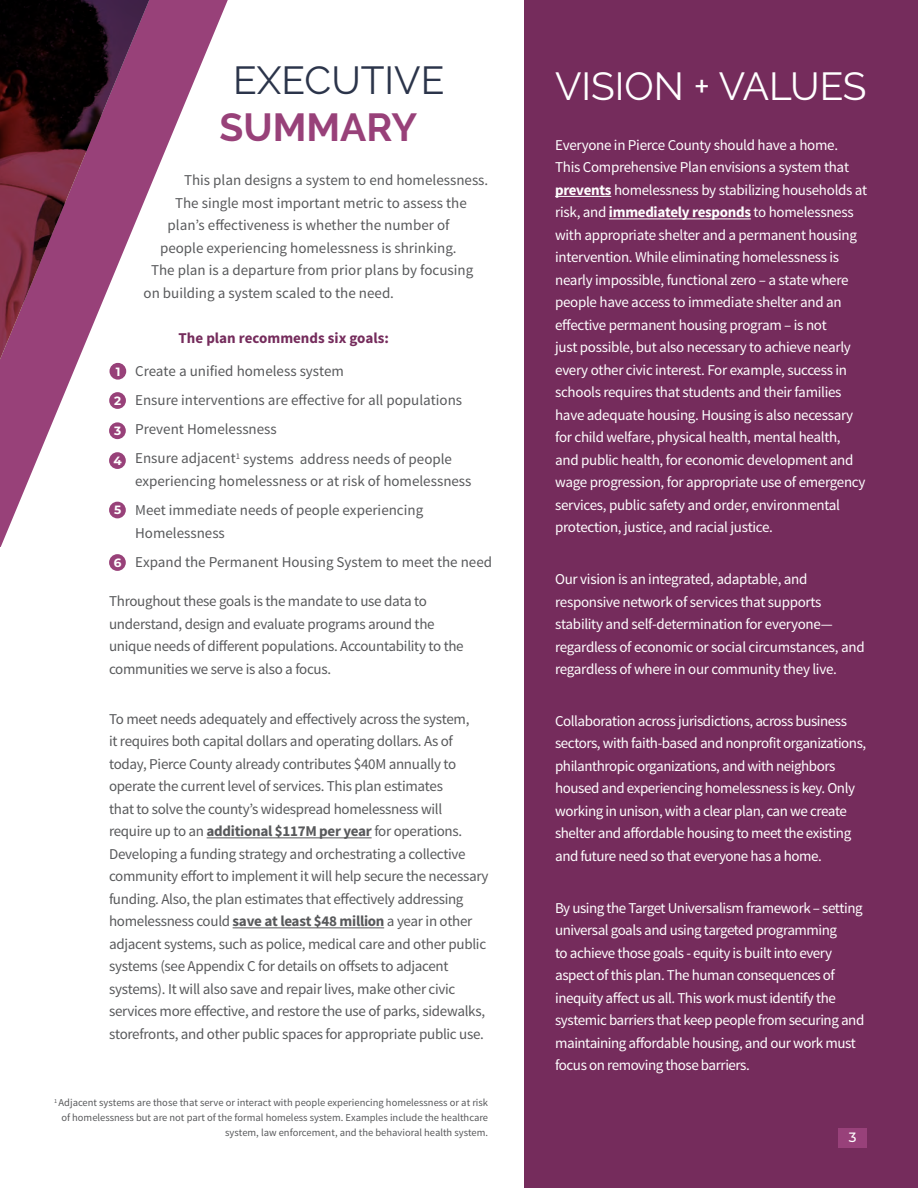
<style>
.page{position:relative;width:918px;height:1188px;background:#fff}
.page>*{position:absolute;margin:0;border:0;box-sizing:border-box;transform-origin:0 0}
.t1{font:39px "Raleway";color:#fff}
.t2{font:39px "Raleway";color:#2b344a}
.t3{font:700 39px "Raleway";color:#984179}
.t4{font:15px/22.5px "Source Sans Pro";letter-spacing:-.02em;color:#fff}
.t5{font:15px/22.5px "Source Sans Pro";letter-spacing:-.02em;color:#58595b}
.t6{font:15px/29.2px "Source Sans Pro";color:#58595b}
.t7{font:700 15px "Source Sans Pro";color:#752c5c}
.t8{font:500 13.5px "Montserrat";color:#fff}
.t9{font:700 12px "Montserrat";color:#fff}
.t10{font:10.5px/15px "Source Sans Pro";color:#58595b;text-align:right}
.s1{font-weight:700}
</style>
<div class="page">
<hr style="left:207px;top:837px;width:165px;height:1px;background:#58595b">
<hr style="left:233px;top:927px;width:151px;height:1px;background:#58595b">
<div style="left:525px;top:0;width:393px;height:1188px;background:#752c5c"></div>
<svg style="left:0;top:0;width:215px;height:571px"></svg>
<hr style="left:555px;top:196px;width:56px;height:1px;background:#fff">
<hr style="left:609px;top:219px;width:142px;height:1px;background:#fff">
<div style="left:110px;top:363px;width:16px;height:17px;background:#984179;border-radius:50%"></div>
<div style="left:109px;top:392px;width:17px;height:17px;background:#984179;border-radius:50%"></div>
<div style="left:109px;top:422px;width:17px;height:17px;background:#984179;border-radius:50%"></div>
<div style="left:109px;top:452px;width:17px;height:17px;background:#984179;border-radius:50%"></div>
<div style="left:109px;top:502px;width:17px;height:16px;background:#984179;border-radius:50%"></div>
<div style="left:109px;top:554px;width:17px;height:17px;background:#984179;border-radius:50%"></div>
<div style="left:839px;top:1128px;width:28px;height:20px;background:#98417a"></div>
<p class="t9" style="left:116px;top:363px;width:6px">1</p>
<p class="t9" style="left:114px;top:392px;width:9px">2</p>
<p class="t9" style="left:114px;top:422px;width:9px">3</p>
<p class="t9" style="left:114px;top:452px;width:10px">4</p>
<p class="t9" style="left:114px;top:501px;width:9px">5</p>
<p class="t9" style="left:114px;top:554px;width:9px">6</p>
<h1 class="t2" style="left:233px;top:58px;width:213px">EXECUTIVE</h1>
<h1 class="t3" style="left:220px;top:105px;width:199px">SUMMARY</h1>
<p class="t6" style="left:184px;top:166px;width:306px">This plan designs a system to end homelessness.</p>
<p class="t6" style="left:175px;top:189px;width:293px">The single most important metric to assess the</p>
<p class="t6" style="left:168px;top:211px;width:283px">plan’s effectiveness is whether the number of</p>
<p class="t6" style="left:160px;top:234px;width:298px">people experiencing homelessness is shrinking.</p>
<p class="t6" style="left:151px;top:256px;width:324px">The plan is a departure from prior plans by focusing</p>
<p class="t6" style="left:144px;top:279px;width:252px">on building a system scaled to the need.</p>
<p class="t7" style="left:179px;top:328px;width:212px">The plan recommends six goals:</p>
<p class="t6" style="left:135px;top:356px;width:329px">Create a unified homeless system<br>Ensure interventions are effective for all populations Prevent Homelessness<br>Ensure adjacent<sup>1</sup> systems address needs of people</p>
<p class="t6" style="left:135px;top:467px;width:338px">experiencing homelessness or at risk of homelessness<br>Meet immediate needs of people experiencing</p>
<p class="t6" style="left:135px;top:518px;width:358px">Homelessness<br>Expand the Permanent Housing System to meet the need</p>
<p class="t5" style="left:109px;top:590px;width:356px">Throughout these goals is the mandate to use data to understand, design and evaluate programs around the unique needs of different populations. Accountability to the communities we serve is also a focus.</p>
<p class="t5" style="left:109px;top:708px;width:381px">To meet needs adequately and effectively across the system,<br>it requires both capital dollars and operating dollars. As of today, Pierce County already contributes $40M annually to operate the current level of services. This plan estimates<br>that to solve the county’s widespread homelessness will require up to an <span class="s1">additional $117M per year</span> for operations.<br>Developing a funding strategy and orchestrating a collective community effort to implement it will help secure the necessary funding. Also, the plan estimates that effectively addressing homelessness could <span class="s1">save at least $48 million</span> a year in other adjacent systems, such as police, medical care and other public systems (see Appendix C for details on offsets to adjacent systems). It will also save and repair lives, make other civic services more effective, and restore the use of parks, sidewalks, storefronts, and other public spaces for appropriate public use.</p>
<p class="t10" style="left:54px;top:1095px;width:435px"><sup>1</sup> Adjacent systems are those that serve or interact with people experiencing homelessness or at risk of homelessness but are not part of the formal homeless system. Examples include the healthcare system, law enforcement, and the behavioral health system.</p>
<h1 class="t1" style="left:555px;top:63px;width:313px">VISION + VALUES</h1>
<p class="t4" style="left:555px;top:134px;width:314px">Everyone in Pierce County should have a home.<br>This Comprehensive Plan envisions a system that <span class="s1">prevents</span> homelessness by stabilizing households at risk, and <span class="s1">immediately responds</span> to homelessness with appropriate shelter and a permanent housing intervention. While eliminating homelessness is nearly impossible, functional zero – a state where people have access to immediate shelter and an effective permanent housing program – is not<br>just possible, but also necessary to achieve nearly every other civic interest. For example, success in schools requires that students and their families have adequate housing. Housing is also necessary for child welfare, physical health, mental health, and public health, for economic development and wage progression, for appropriate use of emergency services, public safety and order, environmental protection, justice, and racial justice.</p>
<p class="t4" style="left:555px;top:568px;width:311px">Our vision is an integrated, adaptable, and responsive network of services that supports stability and self-determination for everyone— regardless of economic or social circumstances, and regardless of where in our community they live.</p>
<p class="t4" style="left:555px;top:710px;width:313px">Collaboration across jurisdictions, across business sectors, with faith-based and nonprofit organizations, philanthropic organizations, and with neighbors housed and experiencing homelessness is key. Only working in unison, with a clear plan, can we create shelter and affordable housing to meet the existing and future need so that everyone has a home.</p>
<p class="t4" style="left:555px;top:897px;width:311px">By using the Target Universalism framework – setting universal goals and using targeted programming<br>to achieve those goals - equity is built into every aspect of this plan. The human consequences of inequity affect us all. This work must identify the systemic barriers that keep people from securing and maintaining affordable housing, and our work must focus on removing those barriers.</p>
<p class="t8" style="left:849px;top:1128px;width:9px">3</p>
</div>
